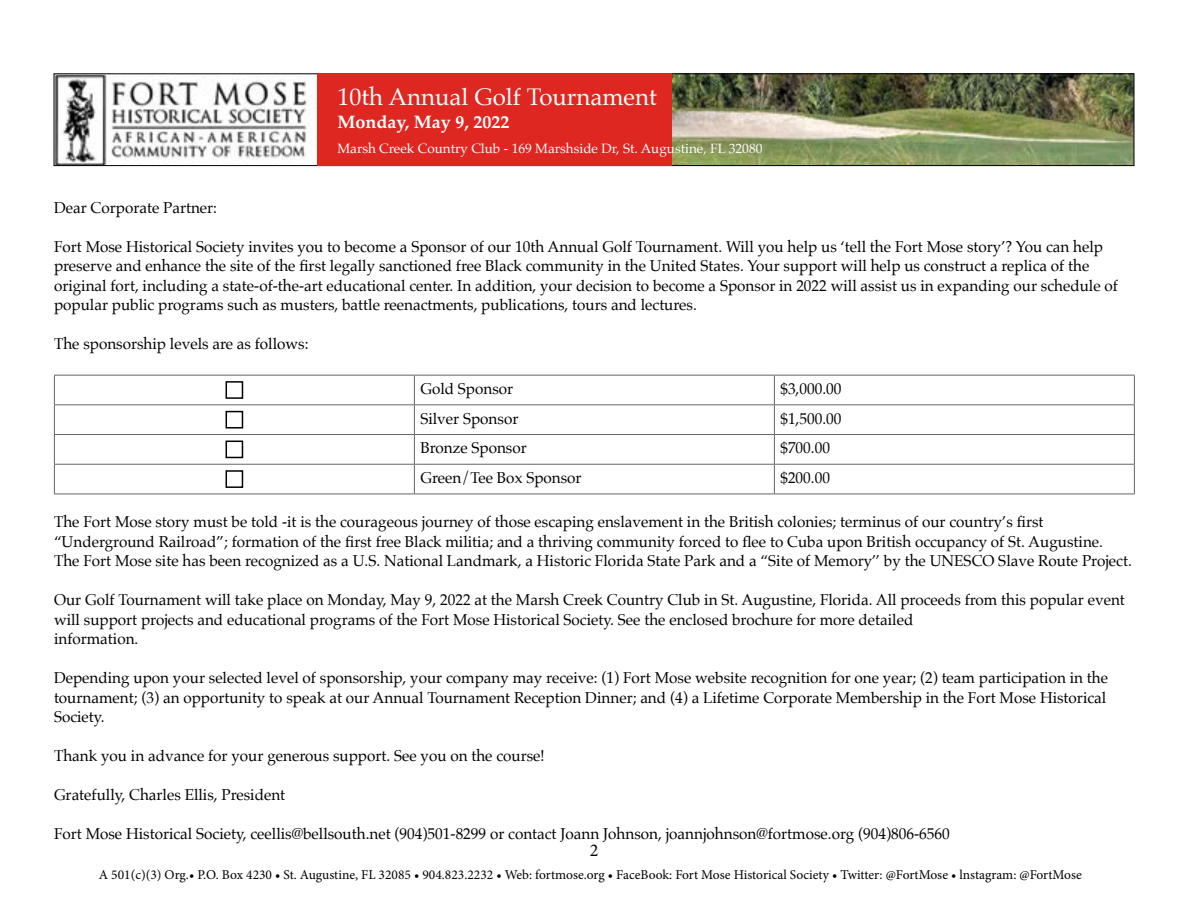
<style>
.page{position:relative;width:1188px;height:918px;background:#fff}
.page>*{position:absolute;margin:0;border:0;box-sizing:border-box;transform-origin:0 0}
.t1{font:24px "Palatino";color:#fff}
.t2{font:700 18px "Palatino";color:#fff}
.t3{font:18px "Minion Pro";color:#000}
.t4{font:15.75px/19.5px "Palatino";color:#000}
.t5{font:13.5px "Minion Pro";color:#000}
.t6{font:13.5px "Palatino";color:#fff}
</style>
<div class="page">
<img style="left:56px;top:75px;width:1076px;height:89px">
<div style="left:54px;top:73px;width:1080px;height:93px;border:1px solid #000"></div>
<div style="left:317px;top:73px;width:354px;height:93px;background:#df2722"></div>
<hr style="left:54px;top:375px;width:360px;height:1px;background:#636466">
<hr style="left:414px;top:375px;width:360px;height:1px;background:#636466">
<hr style="left:774px;top:375px;width:361px;height:1px;background:#636466">
<hr style="left:54px;top:404px;width:360px;height:1px;background:#636466">
<hr style="left:414px;top:404px;width:360px;height:1px;background:#636466">
<hr style="left:774px;top:404px;width:361px;height:1px;background:#636466">
<hr style="left:54px;top:434px;width:360px;height:1px;background:#636466">
<hr style="left:414px;top:434px;width:360px;height:1px;background:#636466">
<hr style="left:774px;top:434px;width:361px;height:1px;background:#636466">
<hr style="left:54px;top:464px;width:360px;height:1px;background:#636466">
<svg style="left:54px;top:376px;width:1px;height:118px"></svg>
<hr style="left:414px;top:464px;width:360px;height:1px;background:#636466">
<svg style="left:414px;top:376px;width:1px;height:118px"></svg>
<hr style="left:774px;top:464px;width:361px;height:1px;background:#636466">
<svg style="left:774px;top:376px;width:1px;height:118px"></svg>
<svg style="left:1134px;top:376px;width:1px;height:118px"></svg>
<hr style="left:54px;top:494px;width:360px;height:1px;background:#636466">
<hr style="left:414px;top:494px;width:360px;height:1px;background:#636466">
<hr style="left:774px;top:494px;width:361px;height:1px;background:#636466">
<div style="left:226px;top:381px;width:17px;height:18px;border:2px solid #000"></div>
<div style="left:226px;top:411px;width:17px;height:18px;border:2px solid #000"></div>
<div style="left:226px;top:441px;width:17px;height:17px;border:2px solid #000"></div>
<div style="left:226px;top:470px;width:17px;height:18px;border:2px solid #000"></div>
<h1 class="t1" style="left:338px;top:77px;width:321px">10th Annual Golf Tournament</h1>
<p class="t2" style="left:338px;top:106px;width:173px">Monday, May 9, 2022</p>
<p class="t6" style="left:338px;top:137px;width:427px">Marsh Creek Country Club - 169 Marshside Dr, St. Augustine, FL 32080</p>
<p class="t4" style="left:54px;top:198px;width:165px">Dear Corporate Partner:</p>
<p class="t4" style="left:54px;top:237px;width:1065px">Fort Mose Historical Society invites you to become a Sponsor of our 10th Annual Golf Tournament. Will you help us ‘tell the Fort Mose story’? You can help preserve and enhance the site of the first legally sanctioned free Black community in the United States. Your support will help us construct a replica of the original fort, including a state-of-the-art educational center. In addition, your decision to become a Sponsor in 2022 will assist us in expanding our schedule of popular public programs such as musters, battle reenactments, publications, tours and lectures.</p>
<p class="t4" style="left:54px;top:334px;width:256px">The sponsorship levels are as follows:</p>
<p class="t4" style="left:420px;top:379px;width:94px">Gold Sponsor</p>
<p class="t4" style="left:780px;top:379px;width:63px">$3,000.00</p>
<p class="t4" style="left:420px;top:409px;width:100px">Silver Sponsor</p>
<p class="t4" style="left:780px;top:409px;width:63px">$1,500.00</p>
<p class="t4" style="left:420px;top:438px;width:108px">Bronze Sponsor</p>
<p class="t4" style="left:780px;top:438px;width:51px">$700.00</p>
<p class="t4" style="left:420px;top:468px;width:163px">Green/Tee Box Sponsor</p>
<p class="t4" style="left:780px;top:468px;width:51px">$200.00</p>
<p class="t4" style="left:54px;top:512px;width:1079px">The Fort Mose story must be told -it is the courageous journey of those escaping enslavement in the British colonies; terminus of our country’s first “Underground Railroad”; formation of the first free Black militia; and a thriving community forced to flee to Cuba upon British occupancy of St. Augustine.<br>The Fort Mose site has been recognized as a U.S. National Landmark, a Historic Florida State Park and a “Site of Memory’’ by the UNESCO Slave Route Project.</p>
<p class="t4" style="left:54px;top:590px;width:1072px">Our Golf Tournament will take place on Monday, May 9, 2022 at the Marsh Creek Country Club in St. Augustine, Florida. All proceeds from this popular event will support projects and educational programs of the Fort Mose Historical Society. See the enclosed brochure for more detailed<br>information.</p>
<p class="t4" style="left:54px;top:668px;width:1056px;text-align:justify">Depending upon your selected level of sponsorship, your company may receive: (1) Fort Mose website recognition for one year; (2) team participation in the tournament; (3) an opportunity to speak at our Annual Tournament Reception Dinner; and (4) a Lifetime Corporate Membership in the Fort Mose Historical Society.</p>
<p class="t4" style="left:54px;top:746px;width:492px">Thank you in advance for your generous support. See you on the course!</p>
<p class="t4" style="left:54px;top:785px;width:233px">Gratefully, Charles Ellis, President</p>
<p class="t4" style="left:54px;top:824px;width:897px">Fort Mose Historical Society, ceellis@bellsouth.net (904)501-8299 or contact Joann Johnson, joannjohnson@fortmose.org (904)806-6560</p>
<p class="t3" style="left:590px;top:838px;width:10px">2</p>
<p class="t5" style="left:99px;top:865px;width:985px">A 501(c)(3) Org.• P.O. Box 4230 • St. Augustine, FL 32085 • 904.823.2232 • Web: fortmose.org • FaceBook: Fort Mose Historical Society • Twitter: @FortMose • lnstagram: @FortMose</p>
</div>
